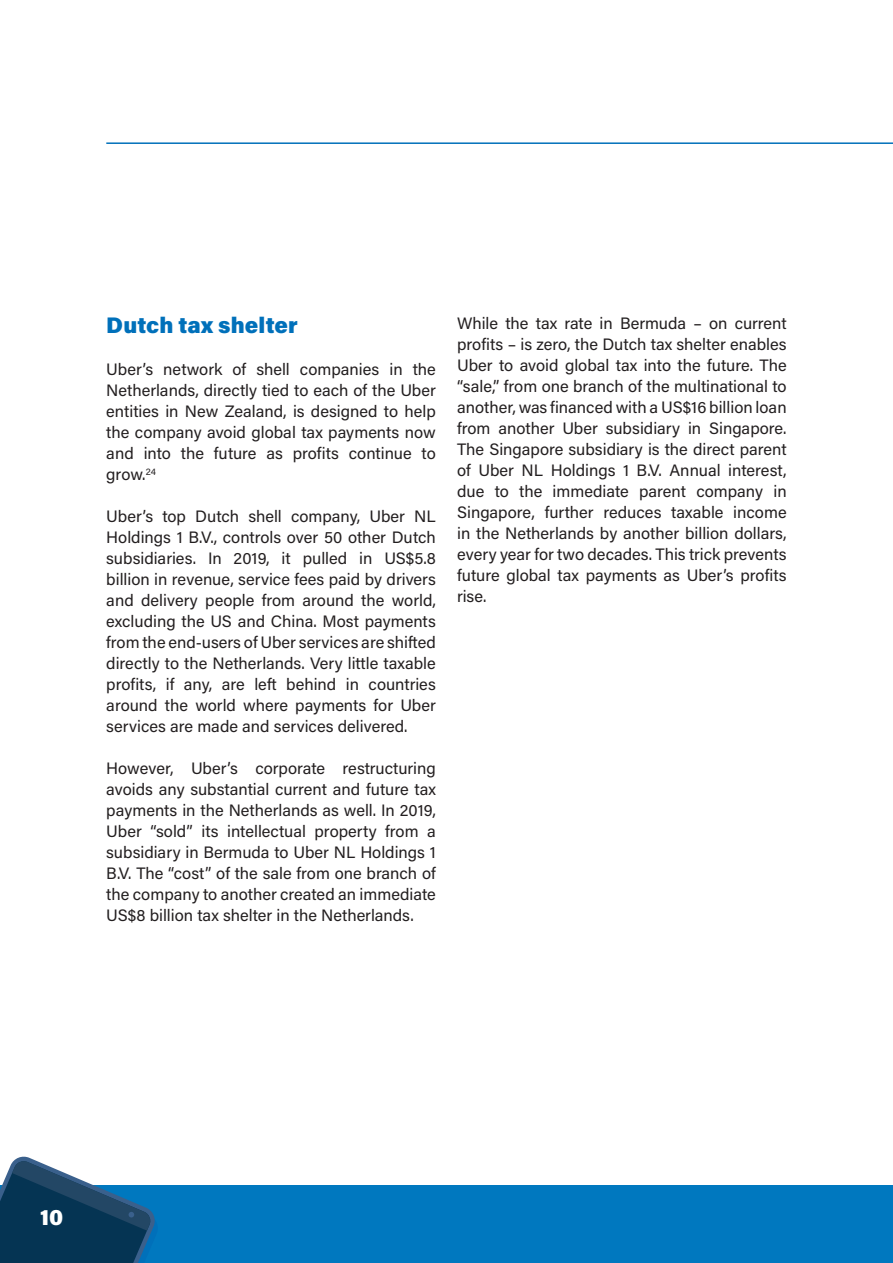
<style>
.page{position:relative;width:893px;height:1263px;background:#fff}
.page>*{position:absolute;margin:0;border:0;box-sizing:border-box;transform-origin:0 0}
.t1{font:900 22.5px "Acumin Pro";letter-spacing:.005em;color:#0070ba}
.t2{font:900 22.5px "Acumin Pro";color:#fff}
.t3{font:16.5px/21px "Acumin Pro";color:#231f20;text-align:justify}
</style>
<div class="page">
<hr style="left:106px;top:142px;width:787px;height:2px;background:#0070ba">
<div style="left:0;top:1185px;width:893px;height:78px;background:#0078bf"></div>
<svg style="left:0;top:1157px;width:155px;height:106px"></svg>
<p class="t1" style="left:106px;top:310px;width:193px">Dutch tax shelter</p>
<p class="t3" style="left:106px;top:358px;width:331px">Uber’s network of shell companies in the Netherlands, directly tied to each of the Uber entities in New Zealand, is designed to help the company avoid global tax payments now and into the future as profits continue to grow.<sup>24</sup></p>
<p class="t3" style="left:106px;top:505px;width:331px">Uber’s top Dutch shell company, Uber NL Holdings 1 B.V., controls over 50 other Dutch subsidiaries. In 2019, it pulled in US$5.8 billion in revenue, service fees paid by drivers and delivery people from around the world, excluding the US and China. Most payments from the end-users of Uber services are shifted directly to the Netherlands. Very little taxable profits, if any, are left behind in countries around the world where payments for Uber services are made and services delivered.</p>
<p class="t3" style="left:106px;top:757px;width:331px">However, Uber’s corporate restructuring avoids any substantial current and future tax payments in the Netherlands as well. In 2019, Uber “sold” its intellectual property from a subsidiary in Bermuda to Uber NL Holdings 1<br>B.V. The “cost” of the sale from one branch of the company to another created an immediate US$8 billion tax shelter in the Netherlands.</p>
<p class="t3" style="left:457px;top:312px;width:331px">While the tax rate in Bermuda – on current profits – is zero, the Dutch tax shelter enables Uber to avoid global tax into the future. The “sale,” from one branch of the multinational to another, was financed with a US$16 billion loan from another Uber subsidiary in Singapore.<br>The Singapore subsidiary is the direct parent of Uber NL Holdings 1 B.V. Annual interest, due to the immediate parent company in Singapore, further reduces taxable income in the Netherlands by another billion dollars, every year for two decades. This trick prevents future global tax payments as Uber’s profits rise.</p>
<h1 class="t2" style="left:40px;top:1201px;width:25px">10</h1>
</div>
